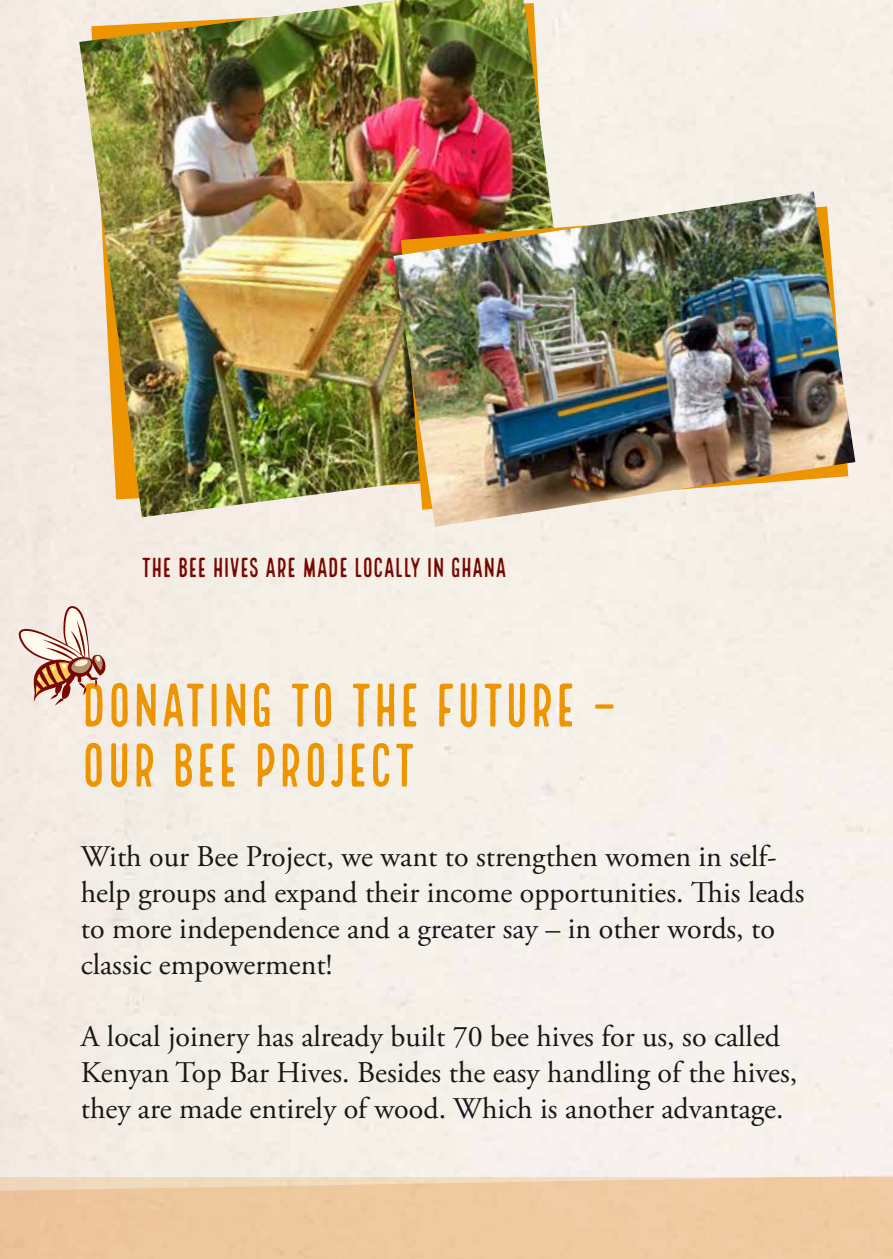
<style>
.page{position:relative;width:893px;height:1259px;background:#fff}
.page>*{position:absolute;margin:0;border:0;box-sizing:border-box;transform-origin:0 0}
.t1{font:60px/60px "Local Brewery Four";letter-spacing:-.005em;color:#ec9500}
.t2{font:30px/36px "Adobe Garamond Pro";color:#181716}
.t3{font:27px "Local Brewery Four";letter-spacing:-.03em;color:#780800}
</style>
<div class="page">
<img style="left:79px;top:0;width:505px;height:517px">
<svg style="left:0;top:1159px;width:893px;height:100px;background:#efd0ad"></svg>
<img style="left:393px;top:191px;width:462px;height:336px">
<svg style="left:19px;top:606px;width:86px;height:99px;background:#dcbeb1"></svg>
<p class="t3" style="left:141px;top:553px;width:368px">THE BEE HIVES ARE MADE LOCALLY IN GHANA</p>
<h1 class="t1" style="left:81px;top:680px;width:538px">DONATING TO THE FUTURE –<br>OUR BEE PROJECT</h1>
<p class="t2" style="left:81px;top:839px;width:725px">With our Bee Project, we want to strengthen women in self&shy;help groups and expand their income opportunities. This leads to more independence and a greater say – in other words, to classic empowerment!</p>
<p class="t2" style="left:81px;top:1019px;width:718px">A local joinery has already built 70 bee hives for us, so called<br>Kenyan Top Bar Hives. Besides the easy handling of the hives, they are made entirely of wood. Which is another advantage.</p>
</div>
